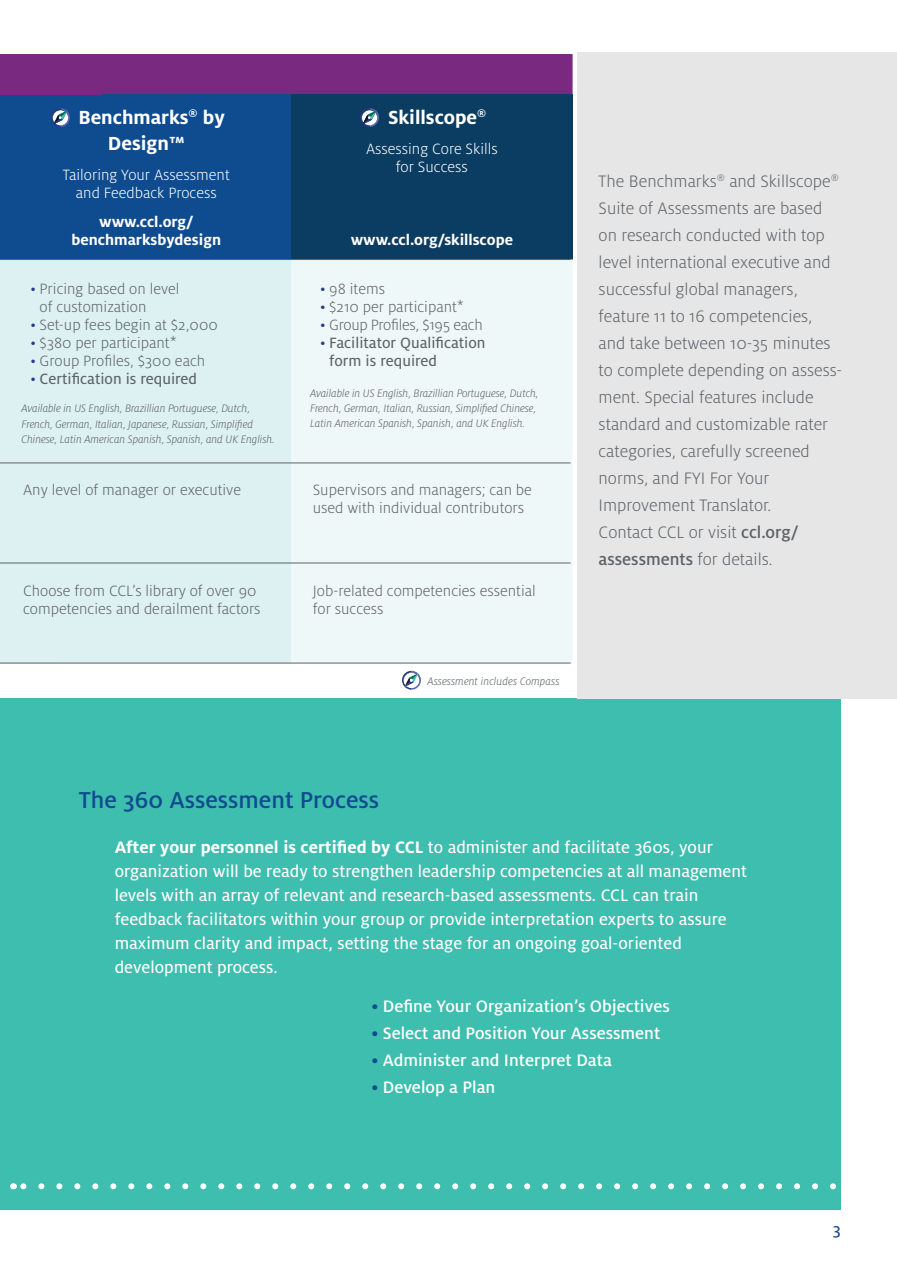
<style>
.page{position:relative;width:897px;height:1264px;background:#fff}
.page>*{position:absolute;margin:0;border:0;box-sizing:border-box;transform-origin:0 0}
.t1{font:500 25.5px "Milo Pro";color:#0f4b8f}
.t2{font:700 21px/25.2px "Milo Pro";color:#fff;text-align:center}
.t3{font:300 18.3px/27px "Milo Pro";color:#5e6367}
.t4{font:18.3px/24px "Milo Pro Text";color:#fff}
.t5{font:500 18.3px "Milo Pro";color:#fff}
.t6{font:700 18.3px "Milo Pro";color:#fff}
.t7{font:18px "Milo Pro Text";color:#0f4b8f}
.t8{font:300 16.5px/18px "Milo Pro";color:#5e6367}
.t9{font:300 16.5px/18px "Milo Pro";color:#fff;text-align:center}
.t10{font:16.5px/18px "Milo Pro Text";color:#5e6367}
.t11{font:700 16.5px/18px "Milo Pro";color:#fff;text-align:center}
.t12{font:300 16.5px "Milo Pro";letter-spacing:-.02em;color:#5e6367}
.t13{font:italic 300 12px/15px "Milo Pro";letter-spacing:-.01em;color:#5e6367}
.s1{color:#283691}
.s2{font-family:"Milo Pro";font-weight:300;color:#283691}
.s3{font-weight:500}
.s4{font-family:"Milo Pro Text";font-weight:400}
.s5{font-family:"Milo Pro Text";font-weight:400;color:#0f4b8f}
</style>
<div class="page">
<div style="left:0;top:260px;width:54px;height:403px;background:#ddf1f2"></div>
<div style="left:0;top:95px;width:54px;height:164px;background:#0f4b8f"></div>
<div style="left:577px;top:52px;width:319px;height:647px;background:#e6e6e7"></div>
<div style="left:102px;top:54px;width:470px;height:40px;background:#7a2981"></div>
<div style="left:2px;top:94px;width:289px;height:165px;background:#0f4b8f"></div>
<div style="left:291px;top:94px;width:281px;height:165px;background:#0b3c61"></div>
<div style="left:2px;top:260px;width:289px;height:402px;background:#ddf1f2"></div>
<div style="left:291px;top:259px;width:281px;height:404px;background:#eff8f8"></div>
<hr style="left:0;top:462px;width:570px;height:1px;background:#5e6367">
<hr style="left:0;top:562px;width:570px;height:1px;background:#5e6367">
<hr style="left:0;top:662px;width:570px;height:1px;background:#5e6367">
<hr style="left:0;top:259px;width:570px;height:1px;background:#5e6367">
<svg style="left:402px;top:671px;width:19px;height:18px"></svg>
<svg style="left:51px;top:108px;width:19px;height:19px"></svg>
<svg style="left:360px;top:108px;width:19px;height:19px"></svg>
<div style="left:0;top:699px;width:840px;height:511px;background:#3ebeae"></div>
<svg style="left:22px;top:1183px;width:819px;height:6px"></svg>
<div style="left:0;top:54px;width:102px;height:41px;background:#7a2981"></div>
<p class="t2" style="left:78px;top:105px;width:148px">Benchmarks<sup>®</sup> by<br>Design™</p>
<p class="t9" style="left:63px;top:165px;width:168px">Tailoring Your Assessment and Feedback Process</p>
<p class="t11" style="left:71px;top:213px;width:151px">www.ccl.org/ benchmarksbydesign</p>
<p class="t8" style="left:40px;top:280px;width:141px;text-indent:-9px"><span class="s1">•</span> Pricing based on level of customization</p>
<p class="t8" style="left:31px;top:316px;width:189px"><span class="s1">•</span> Set-up fees begin at $2,000</p>
<p class="t8" style="left:31px;top:334px;width:148px"><span class="s1">•</span> $380 per participant*</p>
<p class="t8" style="left:31px;top:352px;width:176px"><span class="s1">•</span> Group Profiles, $300 each</p>
<p class="t10" style="left:31px;top:370px;width:168px"><span class="s2">•</span> Certification is required</p>
<p class="t13" style="left:22px;top:401px;width:254px">Available in US English, Brazillian Portuguese, Dutch,<br>French, German, Italian, Japanese, Russian, Simplified<br>Chinese, Latin American Spanish, Spanish, and UK English.</p>
<p class="t2" style="left:388px;top:105px;width:100px">Skillscope<sup>®</sup></p>
<p class="t9" style="left:366px;top:140px;width:133px">Assessing Core Skills for Success</p>
<p class="t11" style="left:350px;top:230px;width:164px">www.ccl.org/skillscope</p>
<p class="t8" style="left:320px;top:280px;width:66px"><span class="s1">•</span> 98 items</p>
<p class="t8" style="left:320px;top:298px;width:145px"><span class="s1">•</span> $210 per participant*</p>
<p class="t12" style="left:320px;top:316px;width:164px"><span class="s1">•</span> Group Profiles, $195 each</p>
<p class="t10" style="left:329px;top:334px;width:158px;text-indent:-9px"><span class="s2">•</span> Facilitator Qualification form is required</p>
<p class="t13" style="left:310px;top:385px;width:230px">Available in US English, Brazillian Portuguese, Dutch,<br>French, German, Italian, Russian, Simplified Chinese,<br>Latin American Spanish, Spanish, and UK English.</p>
<p class="t8" style="left:23px;top:481px;width:219px">Any level of manager or executive</p>
<p class="t8" style="left:313px;top:481px;width:221px">Supervisors and managers; can be used with individual contributors</p>
<p class="t8" style="left:23px;top:582px;width:239px">Choose from CCL’s library of over 90 competencies and derailment factors</p>
<p class="t8" style="left:313px;top:582px;width:224px">Job-related competencies essential for success</p>
<p class="t13" style="left:427px;top:673px;width:134px">Assessment includes Compass</p>
<p class="t3" style="left:598px;top:168px;width:245px">The Benchmarks<sup>®</sup> and Skillscope<sup>®<br></sup>Suite of Assessments are based on research conducted with top level international executive and successful global managers, feature 11 to 16 competencies, and take between 10-35 minutes to complete depending on assess&shy;ment. Special features include standard and customizable rater categories, carefully screened norms, and FYI For Your<br>Improvement Translator.<br>Contact CCL or visit <span class="s3">ccl.org/ assessments</span> for details.</p>
<h1 class="t1" style="left:79px;top:785px;width:302px">The 360 Assessment Process</h1>
<p class="t6" style="left:115px;top:836px;width:599px">After your personnel is certified by CCL <span class="s4">to administer and facilitate 360s, your</span></p>
<p class="t4" style="left:115px;top:859px;width:634px">organization will be ready to strengthen leadership competencies at all management levels with an array of relevant and research-based assessments. CCL can train feedback facilitators within your group or provide interpretation experts to assure maximum clarity and impact, setting the stage for an ongoing goal-oriented development process.</p>
<p class="t5" style="left:371px;top:996px;width:300px"><span class="s5">•</span> Define Your Organization’s Objectives</p>
<p class="t5" style="left:371px;top:1023px;width:290px"><span class="s5">•</span> Select and Position Your Assessment</p>
<p class="t5" style="left:371px;top:1050px;width:242px"><span class="s5">•</span> Administer and Interpret Data</p>
<p class="t5" style="left:371px;top:1077px;width:125px"><span class="s5">•</span> Develop a Plan</p>
<p class="t7" style="left:832px;top:1219px;width:10px">3</p>
</div>
